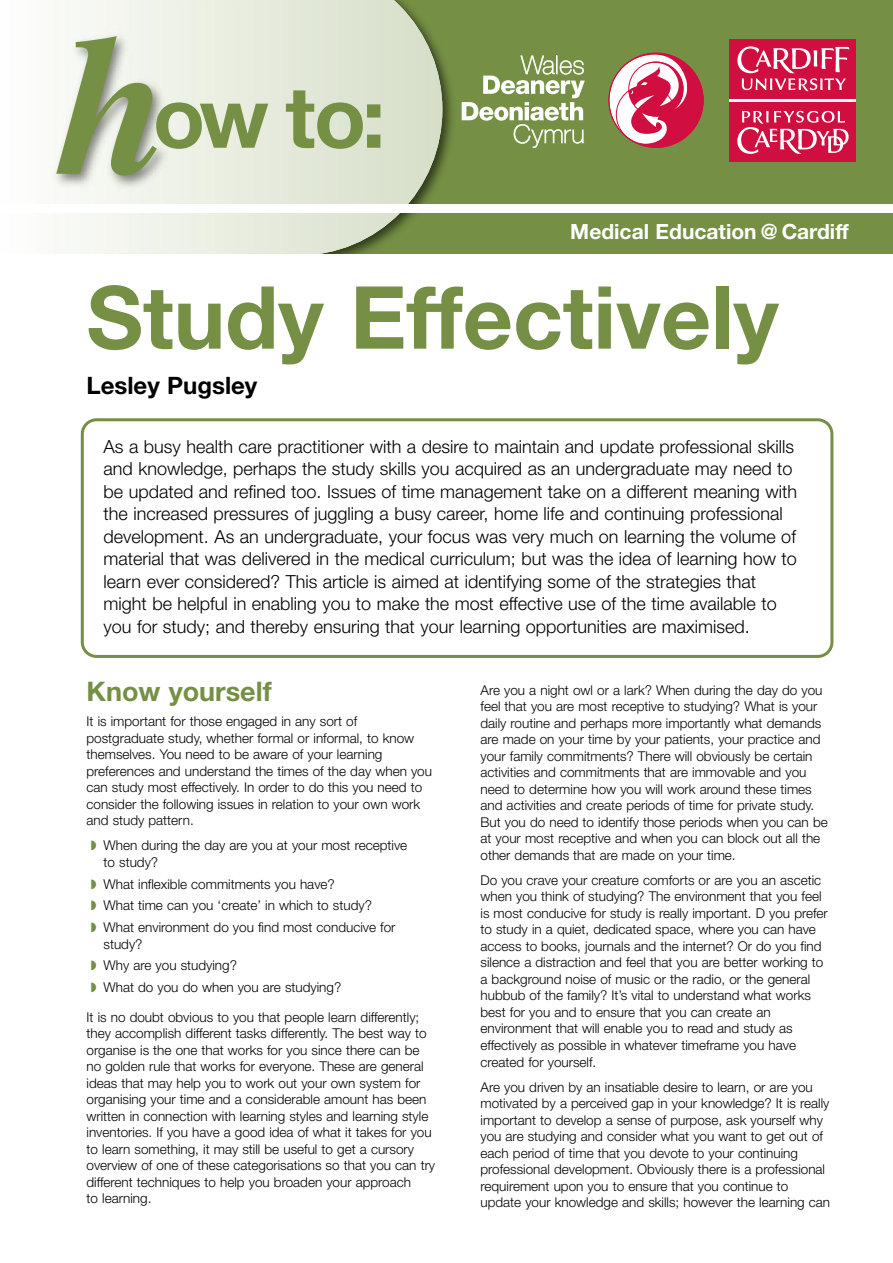
<style>
.page{position:relative;width:893px;height:1263px;background:#fff}
.page>*{position:absolute;margin:0;border:0;box-sizing:border-box;transform-origin:0 0}
.t1{font:italic 700 196.8px "Times";color:#759045}
.t2{font:700 87px "Helvetica Neue LT";color:#759045}
.t3{font:700 85.35px "Helvetica Neue";color:#759045}
.t4{font:700 27px "Helvetica Neue LT";color:#759045}
.t5{font:700 24px "Helvetica Neue LT";color:#000}
.t6{font:700 21px "Helvetica Neue";color:#fff}
.t7{font:300 18px/22.5px "Helvetica Neue";color:#000}
.t8{font:300 13.5px/16.5px "Helvetica Neue";color:#000}
.s1{color:#759045}
</style>
<div class="page">
<div style="left:0;top:213px;width:893px;height:42px;background:#759045"></div>
<div style="left:0;top:0;width:893px;height:204px;background:#759045"></div>
<img style="left:442px;top:60px;width:10px;height:109px">
<svg style="left:249px;top:0;width:193px;height:255px;background:#d1d9c3"></svg>
<svg style="left:462px;top:55px;width:123px;height:93px"></svg>
<svg style="left:608px;top:53px;width:96px;height:95px"></svg>
<div style="left:729px;top:98px;width:127px;height:5px;background:#fff"></div>
<div style="left:729px;top:102px;width:127px;height:60px;background:#d10e40"></div>
<svg style="left:737px;top:111px;width:112px;height:43px"></svg>
<div style="left:729px;top:40px;width:127px;height:59px;background:#d10e40"></div>
<svg style="left:737px;top:46px;width:112px;height:45px"></svg>
<div style="left:0;top:204px;width:893px;height:9px;background:#fff"></div>
<img style="left:0;top:0;width:249px;height:255px">
<img style="left:0;top:204px;width:249px;height:9px">
<svg style="left:81px;top:418px;width:752px;height:240px"></svg>
<h1 class="t1" style="left:59px;top:36px;width:111px">h</h1>
<h3 class="t3" style="left:153px;top:65px;width:234px">ow to:</h3>
<h3 class="t6" style="left:570px;top:219px;width:280px">Medical Education @ Cardiff</h3>
<h2 class="t2" style="left:87px;top:286px;width:694px">Study Effectively</h2>
<h3 class="t5" style="left:87px;top:376px;width:172px">Lesley Pugsley</h3>
<p class="t7" style="left:104px;top:435px;width:695px">As a busy health care practitioner with a desire to maintain and update professional skills and knowledge, perhaps the study skills you acquired as an undergraduate may need to be updated and refined too. Issues of time management take on a different meaning with the increased pressures of juggling a busy career, home life and continuing professional development. As an undergraduate, your focus was very much on learning the volume of material that was delivered in the medical curriculum; but was the idea of learning how to learn ever considered? This article is aimed at identifying some of the strategies that might be helpful in enabling you to make the most effective use of the time available to you for study; and thereby ensuring that your learning opportunities are maximised.</p>
<h3 class="t4" style="left:87px;top:682px;width:187px">Know yourself</h3>
<p class="t8" style="left:87px;top:713px;width:347px">It is important for those engaged in any sort of postgraduate study, whether formal or informal, to know themselves. You need to be aware of your learning preferences and understand the times of the day when you can study most effectively. In order to do this you need to consider the following issues in relation to your own work and study pattern.</p>
<p class="t8" style="left:104px;top:837px;width:305px;text-indent:-13px"><span class="s1">◗</span> When during the day are you at your most receptive to study?</p>
<p class="t8" style="left:91px;top:872px;width:306px;line-height:21.8px"><span class="s1">◗</span> What inflexible commitments you have?<br><span class="s1">◗</span> What time can you ‘create’ in which to study?<br><span class="s1">◗</span> What environment do you find most conducive for</p>
<p class="t8" style="left:91px;top:933px;width:252px;line-height:21.8px;text-indent:13px">study?<br><span class="s1">◗</span> Why are you studying?<br><span class="s1">◗</span> What do you do when you are studying?</p>
<p class="t8" style="left:87px;top:1008px;width:350px">It is no doubt obvious to you that people learn differently; they accomplish different tasks differently. The best way to organise is the one that works for you since there can be no golden rule that works for everyone. These are general ideas that may help you to work out your own system for organising your time and a considerable amount has been written in connection with learning styles and learning style inventories. If you have a good idea of what it takes for you to learn something, it may still be useful to get a cursory overview of one of these categorisations so that you can try different techniques to help you broaden your approach<br>to learning.</p>
<p class="t8" style="left:480px;top:682px;width:349px">Are you a night owl or a lark? When during the day do you feel that you are most receptive to studying? What is your daily routine and perhaps more importantly what demands are made on your time by your patients, your practice and your family commitments? There will obviously be certain activities and commitments that are immovable and you need to determine how you will work around these times and activities and create periods of time for private study.<br>But you do need to identify those periods when you can be at your most receptive and when you can block out all the other demands that are made on your time.</p>
<p class="t8" style="left:480px;top:872px;width:349px">Do you crave your creature comforts or are you an ascetic when you think of studying? The environment that you feel is most conducive for study is really important. D you prefer to study in a quiet, dedicated space, where you can have access to books, journals and the internet? Or do you find silence a distraction and feel that you are better working to a background noise of music or the radio, or the general hubbub of the family? It’s vital to understand what works best for you and to ensure that you can create an environment that will enable you to read and study as effectively as possible in whatever timeframe you have created for yourself.</p>
<p class="t8" style="left:480px;top:1078px;width:351px">Are you driven by an insatiable desire to learn, or are you motivated by a perceived gap in your knowledge? It is really important to develop a sense of purpose, ask yourself why you are studying and consider what you want to get out of each period of time that you devote to your continuing professional development. Obviously there is a professional requirement upon you to ensure that you continue to update your knowledge and skills; however the learning can</p>
</div>
